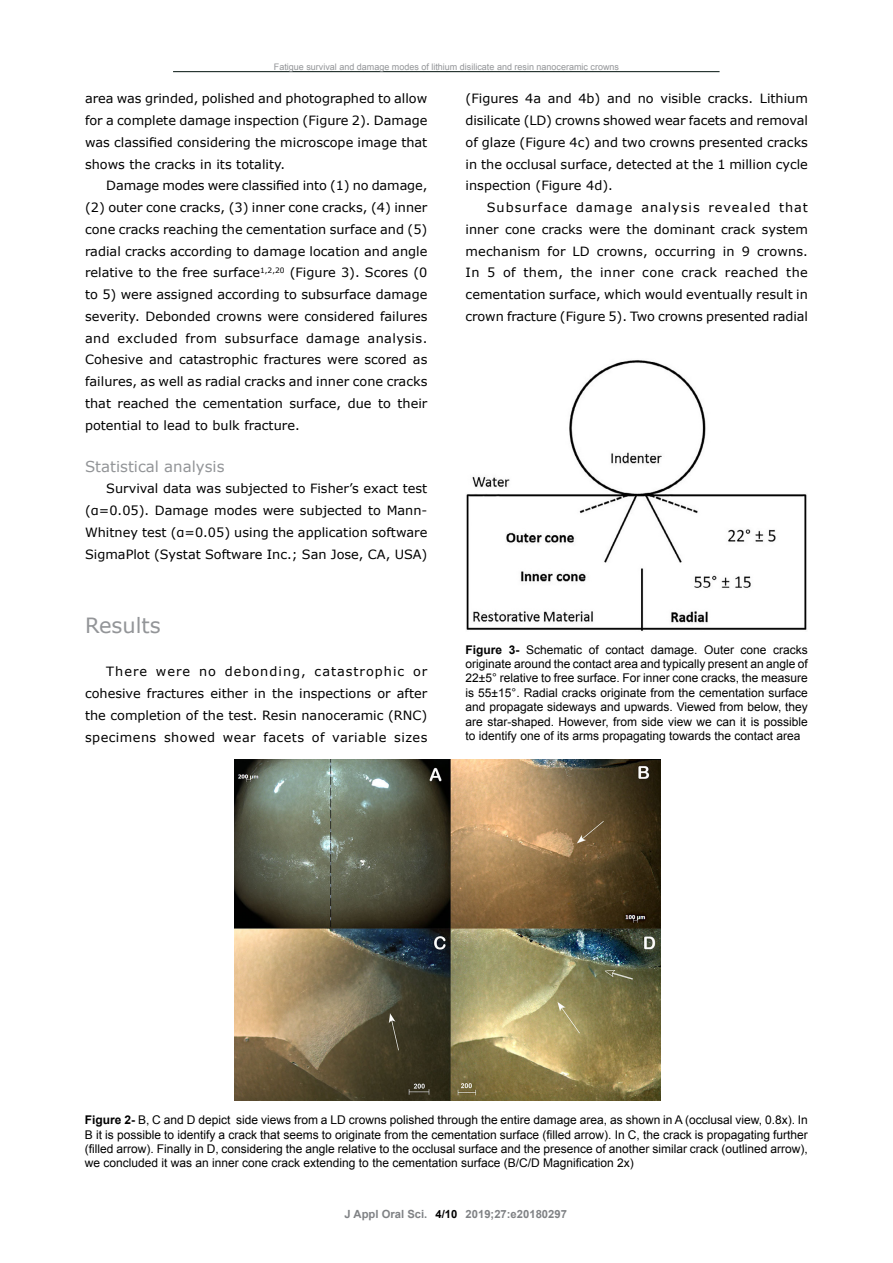
<style>
.page{position:relative;width:893px;height:1263px;background:#fff}
.page>*{position:absolute;margin:0;border:0;box-sizing:border-box;transform-origin:0 0}
.t1{font:21px "Verdana";color:#939598}
.t2{font:15px "Verdana";color:#939598}
.t3{font:12.75px/21.8px "Verdana";color:#000;text-align:justify}
.t4{font:12px/14.4px "Arial";color:#000;text-align:justify}
.t5{font:700 11.25px "Arial";color:#808285}
.t6{font:9px "Arial";color:#939598}
.s1{font-weight:700}
.s2{color:#000}
</style>
<div class="page">
<hr style="left:173px;top:71px;width:547px;height:1px;background:#00110d">
<img style="left:235px;top:760px;width:425px;height:340px">
<img style="left:466px;top:360px;width:341px;height:271px">
<p class="t6" style="left:274px;top:61px;width:347px">Fatigue survival and damage modes of lithium disilicate and resin nanoceramic crowns</p>
<p class="t3" style="left:85px;top:88px;width:344px">area was grinded, polished and photographed to allow for a complete damage inspection (Figure 2). Damage was classified considering the microscope image that shows the cracks in its totality.</p>
<p class="t3" style="left:85px;top:175px;width:344px;text-indent:21px">Damage modes were classified into (1) no damage, (2) outer cone cracks, (3) inner cone cracks, (4) inner cone cracks reaching the cementation surface and (5) radial cracks according to damage location and angle relative to the free surface<sup>1,2,20</sup> (Figure 3). Scores (0 to 5) were assigned according to subsurface damage severity. Debonded crowns were considered failures and excluded from subsurface damage analysis.<br>Cohesive and catastrophic fractures were scored as failures, as well as radial cracks and inner cone cracks that reached the cementation surface, due to their potential to lead to bulk fracture.</p>
<p class="t2" style="left:85px;top:456px;width:141px">Statistical analysis</p>
<p class="t3" style="left:85px;top:478px;width:344px;text-indent:21px">Survival data was subjected to Fisher’s exact test (α=0.05). Damage modes were subjected to Mann-Whitney test (α=0.05) using the application software SigmaPlot (Systat Software Inc.; San Jose, CA, USA)</p>
<h1 class="t1" style="left:85px;top:611px;width:77px">Results</h1>
<p class="t3" style="left:85px;top:661px;width:344px;text-indent:21px">There were no debonding, catastrophic or cohesive fractures either in the inspections or after the completion of the test. Resin nanoceramic (RNC) specimens showed wear facets of variable sizes</p>
<p class="t3" style="left:466px;top:88px;width:344px">(Figures 4a and 4b) and no visible cracks. Lithium disilicate (LD) crowns showed wear facets and removal of glaze (Figure 4c) and two crowns presented cracks in the occlusal surface, detected at the 1 million cycle inspection (Figure 4d).</p>
<p class="t3" style="left:466px;top:196px;width:344px;text-indent:21px">Subsurface damage analysis revealed that inner cone cracks were the dominant crack system mechanism for LD crowns, occurring in 9 crowns.<br>In 5 of them, the inner cone crack reached the cementation surface, which would eventually result in crown fracture (Figure 5). Two crowns presented radial</p>
<p class="t4" style="left:466px;top:642px;width:344px"><span class="s1">Figure 3-</span> Schematic of contact damage. Outer cone cracks originate around the contact area and typically present an angle of 22±5° relative to free surface. For inner cone cracks, the measure is 55±15°. Radial cracks originate from the cementation surface and propagate sideways and upwards. Viewed from below, they are star-shaped. However, from side view we can it is possible to identify one of its arms propagating towards the contact area</p>
<p class="t4" style="left:85px;top:1113px;width:725px"><span class="s1">Figure 2-</span> B, C and D depict side views from a LD crowns polished through the entire damage area, as shown in A (occlusal view, 0.8x). In B it is possible to identify a crack that seems to originate from the cementation surface (filled arrow). In C, the crack is propagating further (filled arrow). Finally in D, considering the angle relative to the occlusal surface and the presence of another similar crack (outlined arrow), we concluded it was an inner cone crack extending to the cementation surface (B/C/D Magnification 2x)</p>
<p class="t5" style="left:345px;top:1206px;width:224px">J Appl Oral Sci. <span class="s2">4/10</span> 2019;27:e20180297</p>
</div>
